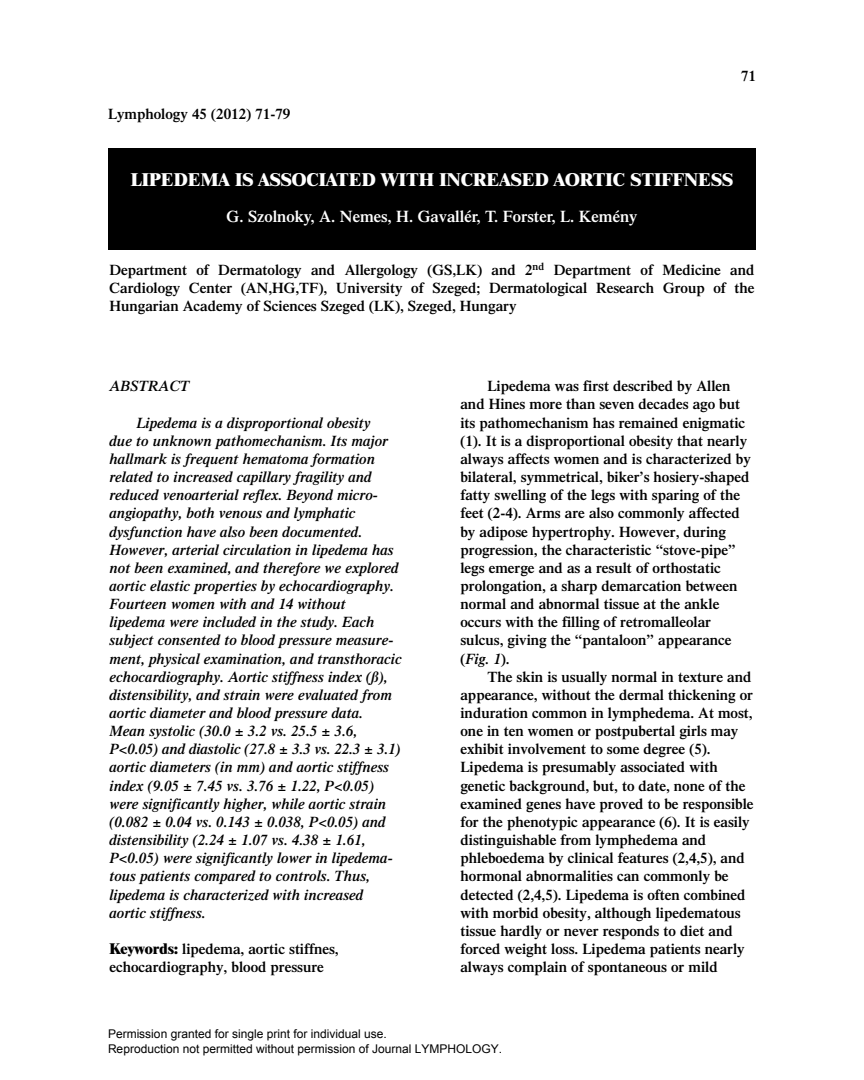
<style>
.page{position:relative;width:864px;height:1080px;background:#fff}
.page>*{position:absolute;margin:0;border:0;box-sizing:border-box;transform-origin:0 0}
.t1{font:800 18px "Times";color:#fff}
.t2{font:600 16.5px "Times";color:#fff}
.t3{font:600 15px/18.1px "Times";color:#000}
.t4{font:italic 600 15px/18.1px "Times";color:#000}
.t5{font:12px/14.4px "Arial";color:#000}
.s1{font-weight:800}
.s2{font-style:italic}
</style>
<div class="page">
<div style="left:108px;top:148px;width:648px;height:102px;background:#000"></div>
<p class="t3" style="left:108px;top:106px;width:184px">Lymphology 45 (2012) 71-79</p>
<p class="t3" style="left:741px;top:68px;width:16px">71</p>
<p class="t1" style="left:131px;top:172px;width:604px">LIPEDEMA IS ASSOCIATED WITH INCREASED AORTIC STIFFNESS</p>
<p class="t2" style="left:227px;top:210px;width:412px">G. Szolnoky, A. Nemes, H. Gavallér, T. Forster, L. Kemény</p>
<p class="t3" style="left:109px;top:262px;width:647px;text-align:justify">Department of Dermatology and Allergology (GS,LK) and 2<sup>nd</sup> Department of Medicine and Cardiology Center (AN,HG,TF), University of Szeged; Dermatological Research Group of the Hungarian Academy of Sciences Szeged (LK), Szeged, Hungary</p>
<p class="t4" style="left:109px;top:378px;width:81px">ABSTRACT</p>
<p class="t4" style="left:109px;top:415px;width:294px;text-indent:27px">Lipedema is a disproportional obesity<br>due to unknown pathomechanism. Its major hallmark is frequent hematoma formation related to increased capillary fragility and reduced venoarterial reflex. Beyond micro&shy;angiopathy, both venous and lymphatic dysfunction have also been documented.<br>However, arterial circulation in lipedema has not been examined, and therefore we explored aortic elastic properties by echocardiography.<br>Fourteen women with and 14 without lipedema were included in the study. Each subject consented to blood pressure measure&shy;ment, physical examination, and transthoracic echocardiography. Aortic stiffness index (ß), distensibility, and strain were evaluated from aortic diameter and blood pressure data.<br>Mean systolic (30.0 ± 3.2 vs. 25.5 ± 3.6, P&lt;0.05) and diastolic (27.8 ± 3.3 vs. 22.3 ± 3.1) aortic diameters (in mm) and aortic stiffness index (9.05 ± 7.45 vs. 3.76 ± 1.22, P&lt;0.05) were significantly higher, while aortic strain (0.082 ± 0.04 vs. 0.143 ± 0.038, P&lt;0.05) and distensibility (2.24 ± 1.07 vs. 4.38 ± 1.61, P&lt;0.05) were significantly lower in lipedema&shy;tous patients compared to controls. Thus, lipedema is characterized with increased aortic stiffness.</p>
<p class="t3" style="left:109px;top:941px;width:231px"><span class="s1">Keywords:</span> lipedema, aortic stiffnes, echocardiography, blood pressure</p>
<p class="t3" style="left:460px;top:379px;width:292px;text-indent:27px">Lipedema was first described by Allen and Hines more than seven decades ago but its pathomechanism has remained enigmatic (1). It is a disproportional obesity that nearly always affects women and is characterized by bilateral, symmetrical, biker’s hosiery-shaped fatty swelling of the legs with sparing of the feet (2-4). Arms are also commonly affected by adipose hypertrophy. However, during progression, the characteristic “stove-pipe” legs emerge and as a result of orthostatic prolongation, a sharp demarcation between normal and abnormal tissue at the ankle occurs with the filling of retromalleolar sulcus, giving the “pantaloon” appearance (<span class="s2">Fig. 1</span>).</p>
<p class="t3" style="left:460px;top:669px;width:295px;text-indent:27px">The skin is usually normal in texture and appearance, without the dermal thickening or induration common in lymphedema. At most, one in ten women or postpubertal girls may exhibit involvement to some degree (5).<br>Lipedema is presumably associated with genetic background, but, to date, none of the examined genes have proved to be responsible for the phenotypic appearance (6). It is easily distinguishable from lymphedema and phleboedema by clinical features (2,4,5), and hormonal abnormalities can commonly be detected (2,4,5). Lipedema is often combined with morbid obesity, although lipedematous tissue hardly or never responds to diet and forced weight loss. Lipedema patients nearly always complain of spontaneous or mild</p>
<p class="t5" style="left:108px;top:1027px;width:396px">Permission granted for single print for individual use.<br>Reproduction not permitted without permission of Journal LYMPHOLOGY.</p>
</div>
